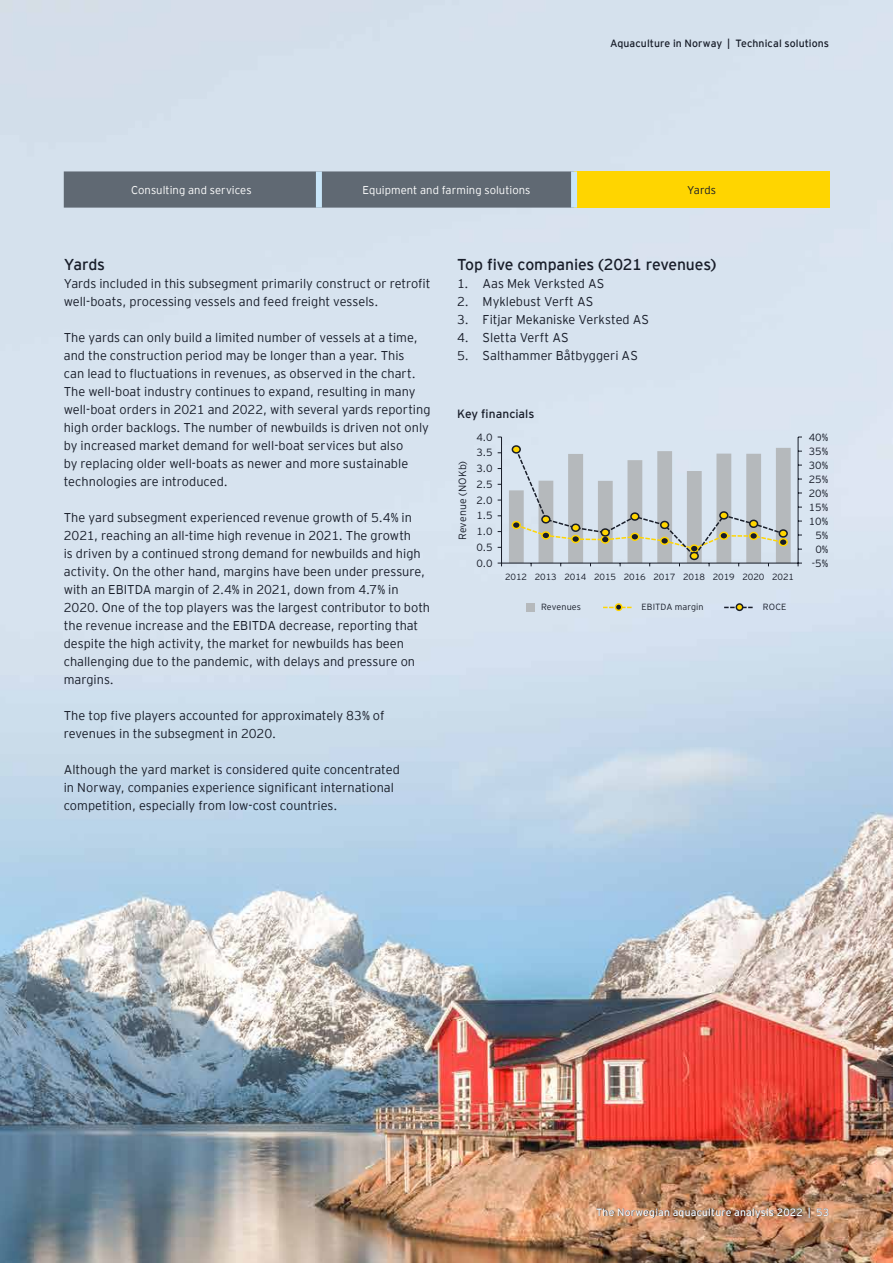
<style>
.page{position:relative;width:893px;height:1263px;background:#fff}
.page>*{position:absolute;margin:0;border:0;box-sizing:border-box;transform-origin:0 0}
.t1{font:15.75px "EY Interstate";letter-spacing:-.01em;color:#181d29}
.t2{font:300 12.75px/18px "EY Interstate";color:#181d29}
.t3{font:12px "EY Interstate";color:#181d29}
.t4{font:300 11.25px "EY Interstate";letter-spacing:.005em;color:#fff}
.t5{font:300 11.25px "EY Interstate";color:#181d29}
.t6{font:300 10.5px "EY Interstate";color:#181d29}
.t7{font:10.5px "EY Interstate";letter-spacing:.01em;color:#181d29}
.t8{font:10.5px "EY Interstate";letter-spacing:.005em;color:#fff}
.t9{font:300 9px "EY Interstate";letter-spacing:-.005em;color:#181d29}
</style>
<div class="page">
<img style="left:0;top:0;width:893px;height:1263px">
<div style="left:64px;top:171px;width:507px;height:37px;background:#606973"></div>
<div style="left:574px;top:171px;width:255px;height:37px;background:#ffd500"></div>
<div style="left:316px;top:171px;width:6px;height:37px;background:#c9e6f9"></div>
<div style="left:571px;top:171px;width:6px;height:37px;background:#c9e6f9"></div>
<div style="left:526px;top:603px;width:9px;height:8px;background:#b5b9bc"></div>
<svg style="left:604px;top:607px;width:30px;height:1px"></svg>
<div style="left:615px;top:604px;width:7px;height:6px;background:#181d29;border-radius:50%"></div>
<div style="left:615px;top:603px;width:8px;height:8px;border:2px solid #ffd500;border-radius:50%"></div>
<svg style="left:725px;top:607px;width:30px;height:1px"></svg>
<div style="left:736px;top:604px;width:7px;height:6px;background:#ffd500;border-radius:50%"></div>
<div style="left:736px;top:603px;width:7px;height:8px;border:2px solid #181d29;border-radius:50%"></div>
<hr style="left:798px;top:437px;width:1px;height:126px;background:#181d29">
<hr style="left:501px;top:437px;width:1px;height:126px;background:#181d29">
<hr style="left:501px;top:563px;width:297px;height:1px;background:#181d29">
<svg style="left:798px;top:563px;width:4px;height:3px"></svg>
<svg style="left:509px;top:447px;width:282px;height:119px;background:#c5cdd1"></svg>
<div style="left:512px;top:446px;width:8px;height:7px;background:#ffd500;border-radius:50%"></div>
<div style="left:512px;top:445px;width:9px;height:9px;border:2px solid #181d29;border-radius:50%"></div>
<div style="left:542px;top:516px;width:8px;height:7px;background:#ffd500;border-radius:50%"></div>
<div style="left:541px;top:515px;width:9px;height:8px;border:2px solid #181d29;border-radius:50%"></div>
<div style="left:572px;top:524px;width:7px;height:7px;background:#ffd500;border-radius:50%"></div>
<div style="left:571px;top:523px;width:9px;height:9px;border:2px solid #181d29;border-radius:50%"></div>
<div style="left:601px;top:529px;width:8px;height:7px;background:#ffd500;border-radius:50%"></div>
<div style="left:601px;top:528px;width:9px;height:9px;border:2px solid #181d29;border-radius:50%"></div>
<div style="left:631px;top:513px;width:8px;height:7px;background:#ffd500;border-radius:50%"></div>
<div style="left:630px;top:512px;width:9px;height:9px;border:2px solid #181d29;border-radius:50%"></div>
<div style="left:661px;top:521px;width:7px;height:7px;background:#ffd500;border-radius:50%"></div>
<div style="left:660px;top:521px;width:9px;height:8px;border:2px solid #181d29;border-radius:50%"></div>
<div style="left:690px;top:552px;width:8px;height:7px;background:#ffd500;border-radius:50%"></div>
<div style="left:690px;top:552px;width:9px;height:8px;border:2px solid #181d29;border-radius:50%"></div>
<div style="left:720px;top:512px;width:8px;height:7px;background:#ffd500;border-radius:50%"></div>
<div style="left:719px;top:511px;width:9px;height:9px;border:2px solid #181d29;border-radius:50%"></div>
<div style="left:750px;top:520px;width:7px;height:7px;background:#ffd500;border-radius:50%"></div>
<div style="left:749px;top:520px;width:9px;height:8px;border:2px solid #181d29;border-radius:50%"></div>
<div style="left:779px;top:530px;width:8px;height:7px;background:#ffd500;border-radius:50%"></div>
<div style="left:779px;top:529px;width:9px;height:9px;border:2px solid #181d29;border-radius:50%"></div>
<p class="t7" style="left:610px;top:36px;width:221px">Aquaculture in Norway | Technical solutions</p>
<p class="t4" style="left:131px;top:182px;width:122px">Consulting and services</p>
<p class="t4" style="left:362px;top:182px;width:170px">Equipment and farming solutions</p>
<p class="t5" style="left:687px;top:182px;width:31px">Yards</p>
<p class="t1" style="left:64px;top:253px;width:43px">Yards</p>
<p class="t2" style="left:64px;top:274px;width:368px">Yards included in this subsegment primarily construct or retrofit well-boats, processing vessels and feed freight vessels.</p>
<p class="t2" style="left:64px;top:328px;width:368px">The yards can only build a limited number of vessels at a time, and the construction period may be longer than a year. This<br>can lead to fluctuations in revenues, as observed in the chart.<br>The well-boat industry continues to expand, resulting in many well-boat orders in 2021 and 2022, with several yards reporting high order backlogs. The number of newbuilds is driven not only by increased market demand for well-boat services but also<br>by replacing older well-boats as newer and more sustainable technologies are introduced.</p>
<p class="t2" style="left:64px;top:508px;width:368px">The yard subsegment experienced revenue growth of 5.4% in 2021, reaching an all-time high revenue in 2021. The growth<br>is driven by a continued strong demand for newbuilds and high activity. On the other hand, margins have been under pressure, with an EBITDA margin of 2.4% in 2021, down from 4.7% in 2020. One of the top players was the largest contributor to both the revenue increase and the EBITDA decrease, reporting that despite the high activity, the market for newbuilds has been challenging due to the pandemic, with delays and pressure on margins.</p>
<p class="t2" style="left:64px;top:706px;width:322px">The top five players accounted for approximately 83% of revenues in the subsegment in 2020.</p>
<p class="t2" style="left:64px;top:760px;width:338px">Although the yard market is considered quite concentrated in Norway, companies experience significant international competition, especially from low-cost countries.</p>
<p class="t1" style="left:457px;top:253px;width:260px">Top five companies (2021 revenues)</p>
<p class="t2" style="left:457px;top:274px;width:149px">1. Aas Mek Verksted AS</p>
<p class="t2" style="left:457px;top:292px;width:138px">2. Myklebust Verft AS</p>
<p class="t2" style="left:457px;top:310px;width:193px">3. Fitjar Mekaniske Verksted AS</p>
<p class="t2" style="left:457px;top:328px;width:113px">4. Sletta Verft AS</p>
<p class="t2" style="left:457px;top:346px;width:182px">5. Salthammer Båtbyggeri AS</p>
<p class="t3" style="left:457px;top:405px;width:79px">Key financials</p>
<p class="t6" style="left:477px;top:429px;width:18px">4.0</p>
<p class="t6" style="left:455px;top:540px;width:80px;rotate:-90deg">Revenue (NOKb)</p>
<p class="t6" style="left:477px;top:445px;width:18px">3.5</p>
<p class="t6" style="left:477px;top:461px;width:18px">3.0</p>
<p class="t6" style="left:477px;top:477px;width:18px">2.5</p>
<p class="t6" style="left:477px;top:492px;width:18px">2.0</p>
<p class="t6" style="left:477px;top:508px;width:18px">1.5</p>
<p class="t6" style="left:477px;top:524px;width:18px">1.0</p>
<p class="t6" style="left:477px;top:540px;width:18px">0.5</p>
<p class="t6" style="left:477px;top:555px;width:18px">0.0</p>
<p class="t9" style="left:505px;top:570px;width:290px">2012 2013 2014 2015 2016 2017 2018 2019 2020 2021</p>
<p class="t9" style="left:541px;top:600px;width:42px">Revenues</p>
<p class="t9" style="left:641px;top:600px;width:64px">EBITDA margin</p>
<p class="t9" style="left:763px;top:600px;width:25px">ROCE</p>
<p class="t6" style="left:809px;top:429px;width:21px">40%</p>
<p class="t6" style="left:809px;top:443px;width:21px">35%</p>
<p class="t6" style="left:809px;top:457px;width:21px">30%</p>
<p class="t6" style="left:809px;top:471px;width:21px">25%</p>
<p class="t6" style="left:809px;top:485px;width:21px">20%</p>
<p class="t6" style="left:809px;top:499px;width:21px">15%</p>
<p class="t6" style="left:809px;top:513px;width:21px">10%</p>
<p class="t6" style="left:815px;top:527px;width:14px">5%</p>
<p class="t6" style="left:815px;top:541px;width:14px">0%</p>
<p class="t6" style="left:812px;top:555px;width:18px">-5%</p>
<p class="t8" style="left:596px;top:1205px;width:235px">The Norwegian aquaculture analysis 2022 | 53</p>
</div>
